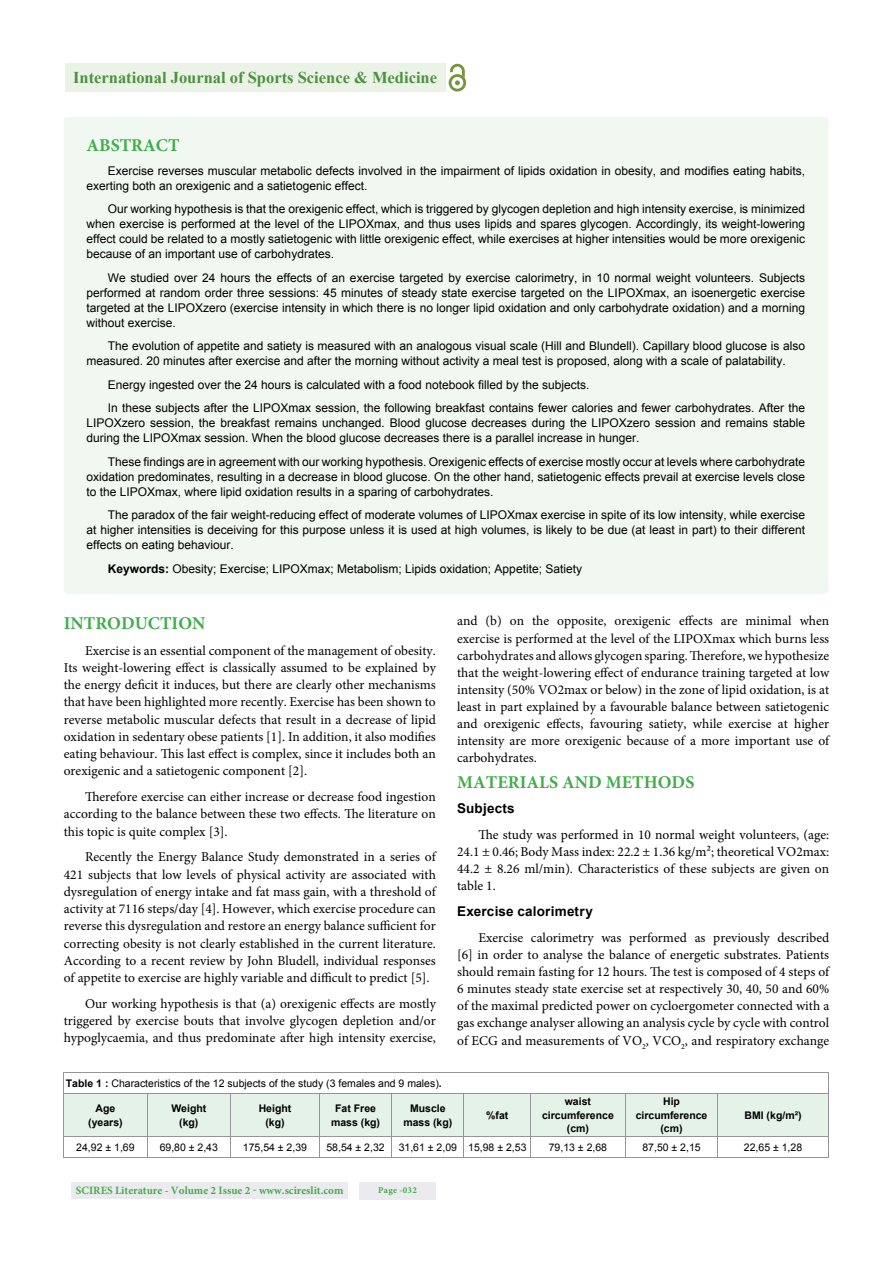
<style>
.page{position:relative;width:893px;height:1263px;background:#fff}
.page>*{position:absolute;margin:0;border:0;box-sizing:border-box;transform-origin:0 0}
.t1{font:700 18px "Minion Pro";color:#41ad49}
.t2{font:700 16.5px "Times New Roman";color:#4d9041}
.t3{font:13.5px/17.2px "Minion Pro";color:#000;text-align:justify}
.t4{font:700 13.5px "Arial";letter-spacing:.015em;color:#000}
.t5{font:12px/15px "Arial";color:#000}
.t6{font:700 11.25px "Minion Pro";color:#41ad49}
.t7{font:10.5px "Arial";color:#000}
.t8{font:700 10.5px/13.5px "Arial";color:#000;text-align:center}
.t9{font:700 9px "Minion Pro";letter-spacing:.03em;color:#41ad49}
.s1{font-weight:700}
.s2{font-style:italic}
</style>
<div class="page">
<div style="left:65px;top:64px;width:381px;height:28px;background:#eaf3e6"></div>
<img style="left:450px;top:64px;width:15px;height:10px">
<img style="left:449px;top:74px;width:17px;height:18px">
<svg style="left:455px;top:80px;width:5px;height:5px"></svg>
<div style="left:72px;top:1182px;width:276px;height:17px;background:#ebeaef"></div>
<div style="left:359px;top:1182px;width:77px;height:17px;background:#ebeaef"></div>
<div style="left:64px;top:117px;width:765px;height:477px;background:#f0f8f1;border-radius:4px"></div>
<svg style="left:64px;top:1072px;width:765px;height:86px"></svg>
<hr style="left:64px;top:1158px;width:764px;height:1px;background:#939598">
<p class="t2" style="left:73px;top:69px;width:365px">International Journal of Sports Science &amp; Medicine</p>
<h1 class="t1" style="left:86px;top:138px;width:95px">ABSTRACT</h1>
<p class="t5" style="left:86px;top:163px;width:720px;text-indent:21px">Exercise reverses muscular metabolic defects involved in the impairment of lipids oxidation in obesity, and modifies eating habits, exerting both an orexigenic and a satietogenic effect.</p>
<p class="t5" style="left:86px;top:201px;width:720px;text-align:justify;text-indent:21px">Our working hypothesis is that the orexigenic effect, which is triggered by glycogen depletion and high intensity exercise, is minimized when exercise is performed at the level of the LIPOXmax, and thus uses lipids and spares glycogen. Accordingly, its weight-lowering effect could be related to a mostly satietogenic with little orexigenic effect, while exercises at higher intensities would be more orexigenic because of an important use of carbohydrates.</p>
<p class="t5" style="left:86px;top:270px;width:720px;text-align:justify;text-indent:21px">We studied over 24 hours the effects of an exercise targeted by exercise calorimetry, in 10 normal weight volunteers. Subjects performed at random order three sessions: 45 minutes of steady state exercise targeted on the LIPOXmax, an isoenergetic exercise targeted at the LIPOXzero (exercise intensity in which there is no longer lipid oxidation and only carbohydrate oxidation) and a morning without exercise.</p>
<p class="t5" style="left:86px;top:338px;width:720px;text-indent:21px">The evolution of appetite and satiety is measured with an analogous visual scale (Hill and Blundell). Capillary blood glucose is also measured. 20 minutes after exercise and after the morning without activity a meal test is proposed, along with a scale of palatability.</p>
<p class="t5" style="left:108px;top:373px;width:699px;line-height:23.5px">Energy ingested over the 24 hours is calculated with a food notebook filled by the subjects.<br>In these subjects after the LIPOXmax session, the following breakfast contains fewer calories and fewer carbohydrates. After the</p>
<p class="t5" style="left:86px;top:415px;width:720px">LIPOXzero session, the breakfast remains unchanged. Blood glucose decreases during the LIPOXzero session and remains stable during the LIPOXmax session. When the blood glucose decreases there is a parallel increase in hunger.</p>
<p class="t5" style="left:86px;top:454px;width:720px;text-align:justify;text-indent:21px">These findings are in agreement with our working hypothesis. Orexigenic effects of exercise mostly occur at levels where carbohydrate oxidation predominates, resulting in a decrease in blood glucose. On the other hand, satietogenic effects prevail at exercise levels close to the LIPOXmax, where lipid oxidation results in a sparing of carbohydrates.</p>
<p class="t5" style="left:86px;top:507px;width:720px;text-align:justify;text-indent:21px">The paradox of the fair weight-reducing effect of moderate volumes of LIPOXmax exercise in spite of its low intensity, while exercise at higher intensities is deceiving for this purpose unless it is used at high volumes, is likely to be due (at least in part) to their different effects on eating behaviour.</p>
<p class="t5" style="left:108px;top:561px;width:476px"><span class="s1">Keywords:</span> Obesity; Exercise; LIPOXmax; Metabolism; Lipids oxidation; Appetite; Satiety</p>
<h1 class="t1" style="left:64px;top:616px;width:143px">INTRODUCTION</h1>
<p class="t3" style="left:64px;top:643px;width:374px;text-indent:21px">Exercise is an essential component of the management of obesity.<br>Its weight-lowering effect is classically assumed to be explained by the energy deficit it induces, but there are clearly other mechanisms that have been highlighted more recently. Exercise has been shown to reverse metabolic muscular defects that result in a decrease of lipid oxidation in sedentary obese patients [1]. In addition, it also modifies eating behaviour. This last effect is complex, since it includes both an orexigenic and a satietogenic component [2].</p>
<p class="t3" style="left:64px;top:789px;width:374px;text-indent:21px">Therefore exercise can either increase or decrease food ingestion according to the balance between these two effects. The literature on this topic is quite complex [3].</p>
<p class="t3" style="left:64px;top:850px;width:374px;text-indent:21px">Recently the Energy Balance Study demonstrated in a series of 421 subjects that low levels of physical activity are associated with dysregulation of energy intake and fat mass gain, with a threshold of activity at 7116 steps/day [4]. However, which exercise procedure can reverse this dysregulation and restore an energy balance sufficient for correcting obesity is not clearly established in the current literature.<br>According to a recent review by John Bludell, individual responses of appetite to exercise are highly variable and difficult to predict [5].</p>
<p class="t3" style="left:64px;top:996px;width:374px;text-indent:21px">Our working hypothesis is that (a) orexigenic effects are mostly triggered by exercise bouts that involve glycogen depletion and/or hypoglycaemia, and thus predominate after high intensity exercise,</p>
<p class="t3" style="left:457px;top:614px;width:374px">and (b) on the opposite, orexigenic effects are minimal when exercise is performed at the level of the LIPOXmax which burns less carbohydrates and allows glycogen sparing. Therefore, we hypothesize that the weight-lowering effect of endurance training targeted at low intensity (50% VO2max or below) in the zone of lipid oxidation, is at least in part explained by a favourable balance between satietogenic and orexigenic effects, favouring satiety, while exercise at higher intensity are more orexigenic because of a more important use of carbohydrates.</p>
<h1 class="t1" style="left:457px;top:775px;width:239px">MATERIALS AND METHODS</h1>
<p class="t4" style="left:457px;top:801px;width:59px">Subjects</p>
<p class="t3" style="left:457px;top:827px;width:374px;text-indent:21px">The study was performed in 10 normal weight volunteers, (age:<br>24.1 ± 0.46; Body Mass index: 22.2 ± 1.36 kg/m²; theoretical VO2max:<br>44.2 ± 8.26 ml/min)<span class="s2">.</span> Characteristics of these subjects are given on table 1.</p>
<p class="t4" style="left:457px;top:904px;width:137px">Exercise calorimetry</p>
<p class="t3" style="left:457px;top:930px;width:374px;text-indent:21px">Exercise calorimetry was performed as previously described [6] in order to analyse the balance of energetic substrates. Patients should remain fasting for 12 hours. The test is composed of 4 steps of 6 minutes steady state exercise set at respectively 30, 40, 50 and 60% of the maximal predicted power on cycloergometer connected with a gas exchange analyser allowing an analysis cycle by cycle with control of ECG and measurements of VO<sub>2</sub>, VCO<sub>2</sub>, and respiratory exchange</p>
<p class="t7" style="left:66px;top:1077px;width:377px"><span class="s1">Table 1 :</span> Characteristics of the 12 subjects of the study (3 females and 9 males)<span class="s1">.</span></p>
<p class="t8" style="left:88px;top:1102px;width:36px">Age (years)</p>
<p class="t8" style="left:171px;top:1102px;width:36px">Weight (kg)</p>
<p class="t8" style="left:259px;top:1102px;width:34px">Height (kg)</p>
<p class="t8" style="left:331px;top:1102px;width:51px">Fat Free mass (kg)</p>
<p class="t8" style="left:403px;top:1102px;width:51px">Muscle mass (kg)</p>
<p class="t8" style="left:486px;top:1108px;width:24px">%fat</p>
<p class="t8" style="left:542px;top:1095px;width:73px">waist circumference (cm)</p>
<p class="t8" style="left:636px;top:1095px;width:73px">Hip circumference (cm)</p>
<p class="t8" style="left:744px;top:1108px;width:59px">BMI (kg/m²)</p>
<p class="t7" style="left:76px;top:1141px;width:60px">24,92 ± 1,69</p>
<p class="t7" style="left:160px;top:1141px;width:60px">69,80 ± 2,43</p>
<p class="t7" style="left:243px;top:1141px;width:66px">175,54 ± 2,39</p>
<p class="t7" style="left:326px;top:1141px;width:60px">58,54 ± 2,32</p>
<p class="t7" style="left:399px;top:1141px;width:129px">31,61 ± 2,09 15,98 ± 2,53</p>
<p class="t7" style="left:549px;top:1141px;width:60px">79,13 ± 2,68</p>
<p class="t7" style="left:642px;top:1141px;width:60px">87,50 ± 2,15</p>
<p class="t7" style="left:744px;top:1141px;width:60px">22,65 ± 1,28</p>
<p class="t6" style="left:76px;top:1186px;width:269px">SCIRES Literature - Volume 2 Issue 2 - www.scireslit.com</p>
<p class="t9" style="left:378px;top:1186px;width:40px">Page -032</p>
</div>
